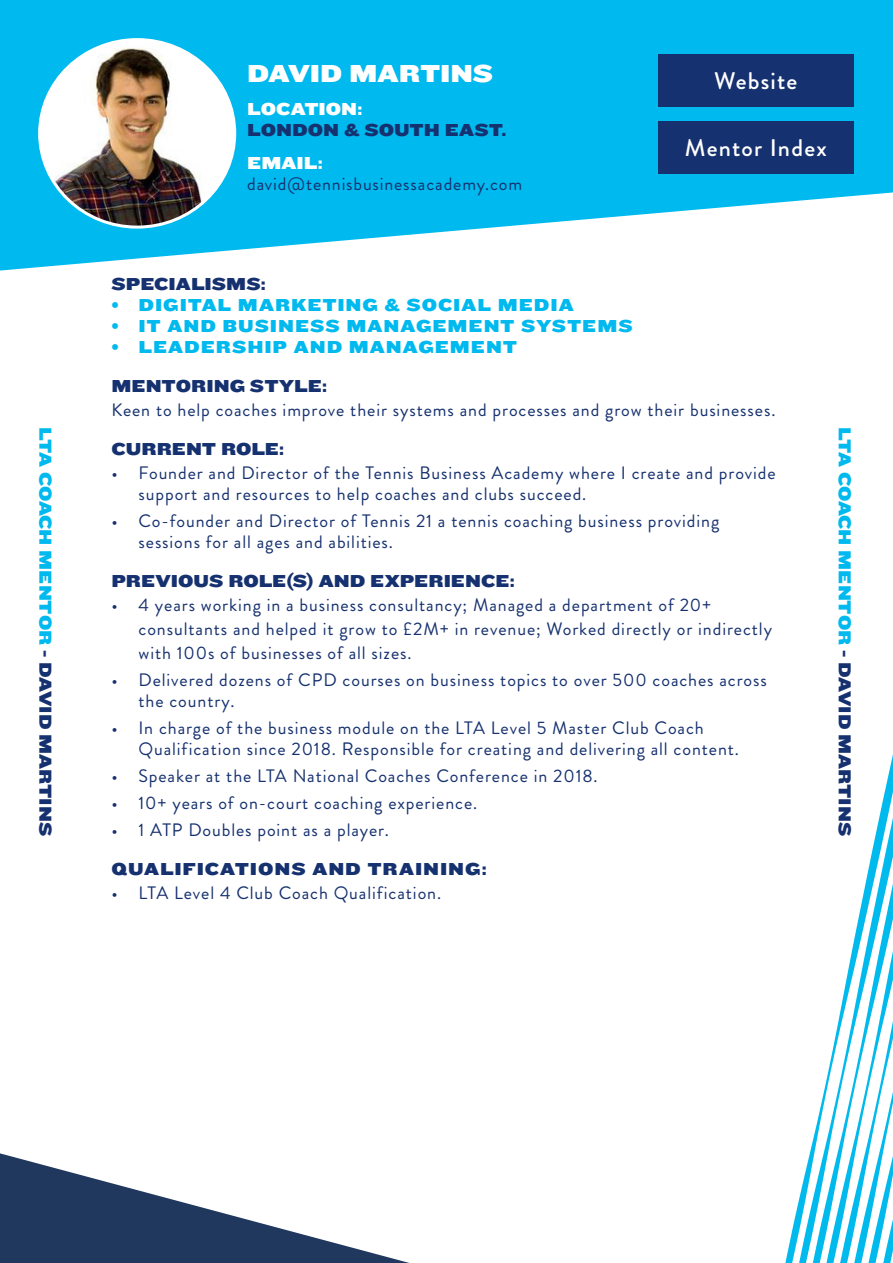
<style>
.page{position:relative;width:893px;height:1263px;background:#fff}
.page>*{position:absolute;margin:0;border:0;box-sizing:border-box;transform-origin:0 0}
.t1{font:25.5px "Knockout 73 Full Heviweight";letter-spacing:-.005em;color:#fff}
.t2{font:500 24px "Brandon Grotesque";letter-spacing:.05em;color:#fff}
.t3{font:18px/21px "Brandon Grotesque";letter-spacing:.05em;color:#16316f}
.t4{font:18px "Knockout 73 Full Heviweight";letter-spacing:.045em;color:#00b9ee}
.t5{font:18px/21px "Knockout 73 Full Heviweight";color:#16316f}
.t6{font:18px "Knockout 73 Full Heviweight";letter-spacing:-.005em;color:#00b9ee}
.t7{font:18px "Knockout 73 Full Heviweight";letter-spacing:.05em;color:#16316f}
.s1{color:#fff}
.s2{font-family:"Knockout 73 Full Heviweight";color:#fff}
.s3{font-family:"Knockout 73 Full Heviweight"}
.s4{color:#16316f}
</style>
<div class="page">
<svg style="left:0;top:0;width:892px;height:271px;fill:#00b9ee"></svg>
<svg style="left:0;top:1153px;width:409px;height:110px"></svg>
<svg style="left:785px;top:1204px;width:13px;height:59px"></svg>
<svg style="left:798px;top:1149px;width:13px;height:114px"></svg>
<svg style="left:811px;top:1092px;width:13px;height:171px"></svg>
<svg style="left:824px;top:759px;width:68px;height:504px"></svg>
<img style="left:40px;top:40px;width:195px;height:187px">
<div style="left:658px;top:54px;width:195px;height:52px;background:#16316f"></div>
<div style="left:658px;top:122px;width:195px;height:52px;background:#16316f"></div>
<p class="t1" style="left:247px;top:55px;width:248px">DAVID MARTINS</p>
<p class="t5" style="left:247px;top:98px;width:261px"><span class="s1">LOCATION:<br></span>LONDON &amp; SOUTH EAST.</p>
<p class="t3" style="left:247px;top:153px;width:276px"><span class="s2">EMAIL: </span>david@tennisbusinessacademy.com</p>
<p class="t2" style="left:714px;top:64px;width:85px">Website</p>
<p class="t2" style="left:685px;top:131px;width:143px">Mentor Index</p>
<p class="t5" style="left:111px;top:273px;width:156px">SPECIALISMS:</p>
<p class="t4" style="left:111px;top:292px;width:463px">• DIGITAL MARKETING &amp; SOCIAL MEDIA</p>
<p class="t4" style="left:111px;top:313px;width:522px">• IT AND BUSINESS MANAGEMENT SYSTEMS</p>
<p class="t4" style="left:111px;top:334px;width:407px">• LEADERSHIP AND MANAGEMENT</p>
<p class="t5" style="left:111px;top:375px;width:217px">MENTORING STYLE:</p>
<p class="t3" style="left:111px;top:390px;width:665px;line-height:39px">Keen to help coaches improve their systems and processes and grow their businesses.<br><span class="s3">CURRENT ROLE:</span></p>
<p class="t3" style="left:138px;top:462px;width:638px;text-indent:-27px">• Founder and Director of the Tennis Business Academy where I create and provide support and resources to help coaches and clubs succeed.</p>
<p class="t3" style="left:138px;top:510px;width:582px;text-indent:-27px">• Co-founder and Director of Tennis 21 a tennis coaching business providing sessions for all ages and abilities.</p>
<p class="t5" style="left:111px;top:570px;width:404px">PREVIOUS ROLE(S) AND EXPERIENCE:</p>
<p class="t3" style="left:138px;top:593px;width:635px;line-height:24px;text-indent:-27px">• 4 years working in a business consultancy; Managed a department of 20+ consultants and helped it grow to £2M+ in revenue; Worked directly or indirectly with 100s of businesses of all sizes.</p>
<p class="t3" style="left:138px;top:669px;width:630px;text-indent:-27px">• Delivered dozens of CPD courses on business topics to over 500 coaches across the country.</p>
<p class="t3" style="left:138px;top:717px;width:602px;text-indent:-27px">• In charge of the business module on the LTA Level 5 Master Club Coach<br>Qualification since 2018. Responsible for creating and delivering all content.</p>
<p class="t3" style="left:111px;top:765px;width:487px">• Speaker at the LTA National Coaches Conference in 2018.</p>
<p class="t3" style="left:111px;top:792px;width:367px">• 10+ years of on-court coaching experience.</p>
<p class="t3" style="left:111px;top:819px;width:279px">• 1 ATP Doubles point as a player.</p>
<p class="t7" style="left:111px;top:856px;width:376px">QUALIFICATIONS AND TRAINING:</p>
<p class="t3" style="left:111px;top:882px;width:331px">• LTA Level 4 Club Coach Qualification.</p>
<p class="t6" style="left:58px;top:427px;width:411px;rotate:90deg">LTA COACH MENTOR <span class="s4">- DAVID MARTINS</span></p>
<p class="t6" style="left:857px;top:427px;width:411px;rotate:90deg">LTA COACH MENTOR <span class="s4">- DAVID MARTINS</span></p>
</div>
